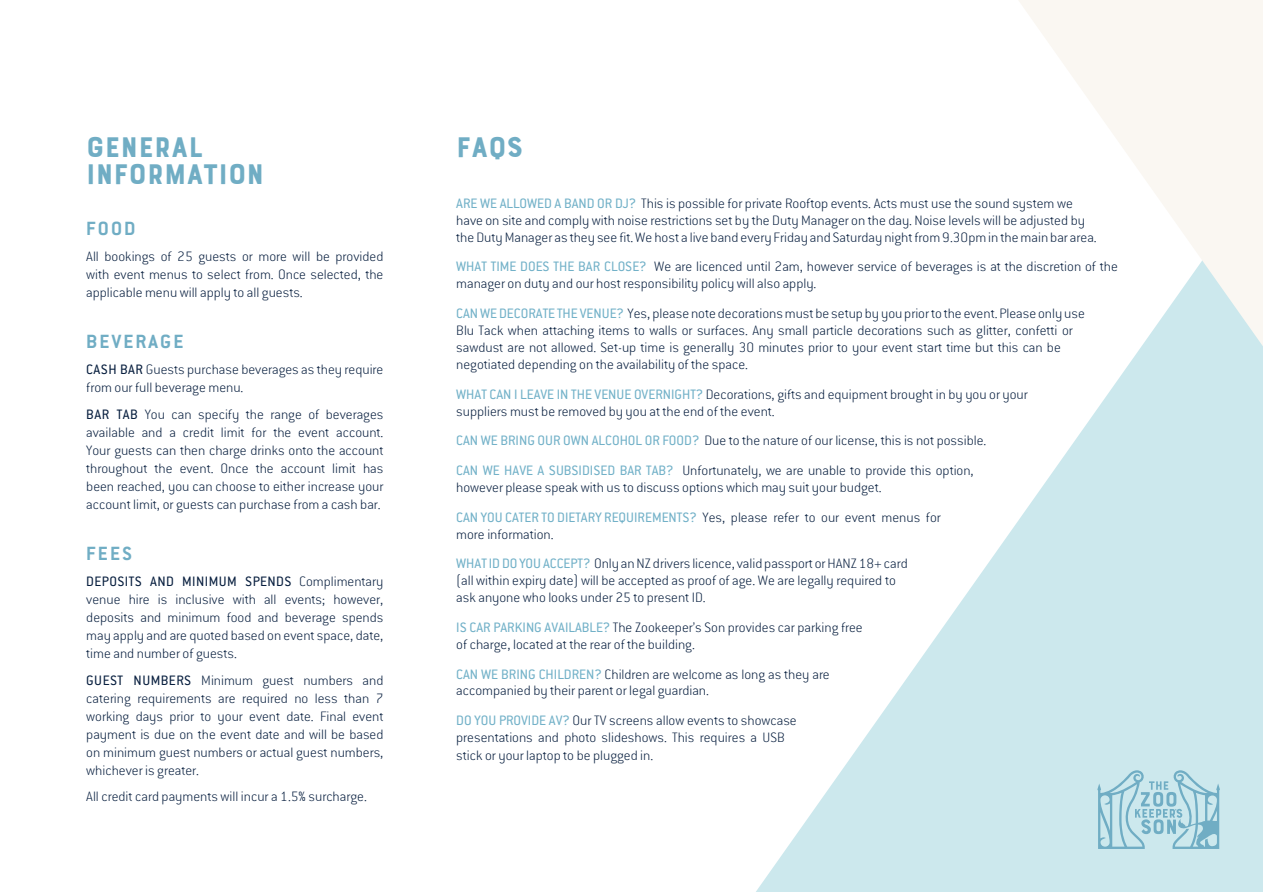
<style>
.page{position:relative;width:1263px;height:893px;background:#fff}
.page>*{position:absolute;margin:0;border:0;box-sizing:border-box;transform-origin:0 0}
.t1{font:30px/27px "Bourton Base";color:#70adc4}
.t2{font:700 21px "Conduit ITC";letter-spacing:.1em;color:#70adc4}
.t3{font:200 15px/18px "Conduit ITC";color:#081f3f}
.s1{font-weight:400}
.s2{font-weight:400;color:#72b1c8}
</style>
<div class="page">
<svg style="left:756px;top:346px;width:507px;height:546px;fill:#cce8ed"></svg>
<svg style="left:1019px;top:0;width:244px;height:346px;fill:#faf7f2"></svg>
<svg style="left:1097px;top:770px;width:123px;height:79px;background:#add4df"></svg>
<h1 class="t1" style="left:86px;top:134px;width:180px">GENERAL<br>INFORMATION</h1>
<h2 class="t2" style="left:86px;top:215px;width:51px">FOOD</h2>
<p class="t3" style="left:86px;top:247px;width:299px;text-align:justify">All bookings of 25 guests or more will be provided with event menus to select from. Once selected, the applicable menu will apply to all guests.</p>
<h2 class="t2" style="left:86px;top:328px;width:99px">BEVERAGE</h2>
<p class="t3" style="left:86px;top:360px;width:299px"><span class="s1">CASH BAR</span> Guests purchase beverages as they require from our full beverage menu.</p>
<p class="t3" style="left:86px;top:405px;width:299px;text-align:justify"><span class="s1">BAR TAB</span> You can specify the range of beverages available and a credit limit for the event account.<br>Your guests can then charge drinks onto the account throughout the event. Once the account limit has been reached, you can choose to either increase your account limit, or guests can purchase from a cash bar.</p>
<h2 class="t2" style="left:86px;top:540px;width:47px">FEES</h2>
<p class="t3" style="left:86px;top:572px;width:299px;text-align:justify"><span class="s1">DEPOSITS AND MINIMUM SPENDS</span> Complimentary venue hire is inclusive with all events; however, deposits and minimum food and beverage spends may apply and are quoted based on event space, date, time and number of guests.</p>
<p class="t3" style="left:86px;top:670px;width:299px;text-align:justify"><span class="s1">GUEST NUMBERS</span> Minimum guest numbers and catering requirements are required no less than 7 working days prior to your event date. Final event payment is due on the event date and will be based on minimum guest numbers or actual guest numbers, whichever is greater.</p>
<p class="t3" style="left:86px;top:787px;width:282px">All credit card payments will incur a 1.5% surcharge.</p>
<h1 class="t1" style="left:456px;top:134px;width:69px">FAQS</h1>
<p class="t3" style="left:456px;top:194px;width:642px;line-height:17px"><span class="s2">ARE WE ALLOWED A BAND OR DJ?</span> This is possible for private Rooftop events. Acts must use the sound system we have on site and comply with noise restrictions set by the Duty Manager on the day. Noise levels will be adjusted by the Duty Manager as they see fit. We host a live band every Friday and Saturday night from 9.30pm in the main bar area.</p>
<p class="t3" style="left:456px;top:258px;width:663px;line-height:17px"><span class="s2">WHAT TIME DOES THE BAR CLOSE?</span> We are licenced until 2am, however service of beverages is at the discretion of the manager on duty and our host responsibility policy will also apply.</p>
<p class="t3" style="left:456px;top:305px;width:630px;line-height:17px"><span class="s2">CAN WE DECORATE THE VENUE?</span> Yes, please note decorations must be setup by you prior to the event. Please only use Blu Tack when attaching items to walls or surfaces. Any small particle decorations such as glitter, confetti or sawdust are not allowed. Set-up time is generally 30 minutes prior to your event start time but this can be negotiated depending on the availability of the space.</p>
<p class="t3" style="left:456px;top:385px;width:573px;line-height:17px"><span class="s2">WHAT CAN I LEAVE IN THE VENUE OVERNIGHT?</span> Decorations, gifts and equipment brought in by you or your suppliers must be removed by you at the end of the event.</p>
<p class="t3" style="left:456px;top:425px;width:531px;line-height:29.7px"><span class="s2">CAN WE BRING OUR OWN ALCOHOL OR FOOD?</span> Due to the nature of our license, this is not possible.<br><span class="s2">CAN WE HAVE A SUBSIDISED BAR TAB?</span> Unfortunately, we are unable to provide this option,</p>
<p class="t3" style="left:456px;top:472px;width:486px;line-height:29.7px">however please speak with us to discuss options which may suit your budget.<br><span class="s2">CAN YOU CATER TO DIETARY REQUIREMENTS?</span> Yes, please refer to our event menus for</p>
<p class="t3" style="left:456px;top:519px;width:453px;line-height:29.7px">more information.<br><span class="s2">WHAT ID DO YOU ACCEPT?</span> Only an NZ drivers licence, valid passport or HANZ 18+ card</p>
<p class="t3" style="left:456px;top:572px;width:441px;line-height:17px">(all within expiry date) will be accepted as proof of age. We are legally required to ask anyone who looks under 25 to present ID.</p>
<p class="t3" style="left:456px;top:618px;width:408px;line-height:17px"><span class="s2">IS CAR PARKING AVAILABLE?</span> The Zookeeper’s Son provides car parking free of charge, located at the rear of the building.</p>
<p class="t3" style="left:456px;top:665px;width:375px;line-height:17px"><span class="s2">CAN WE BRING CHILDREN?</span> Children are welcome as long as they are accompanied by their parent or legal guardian.</p>
<p class="t3" style="left:456px;top:711px;width:342px;line-height:17.5px"><span class="s2">DO YOU PROVIDE AV?</span> Our TV screens allow events to showcase presentations and photo slideshows. This requires a USB stick or your laptop to be plugged in.</p>
</div>
